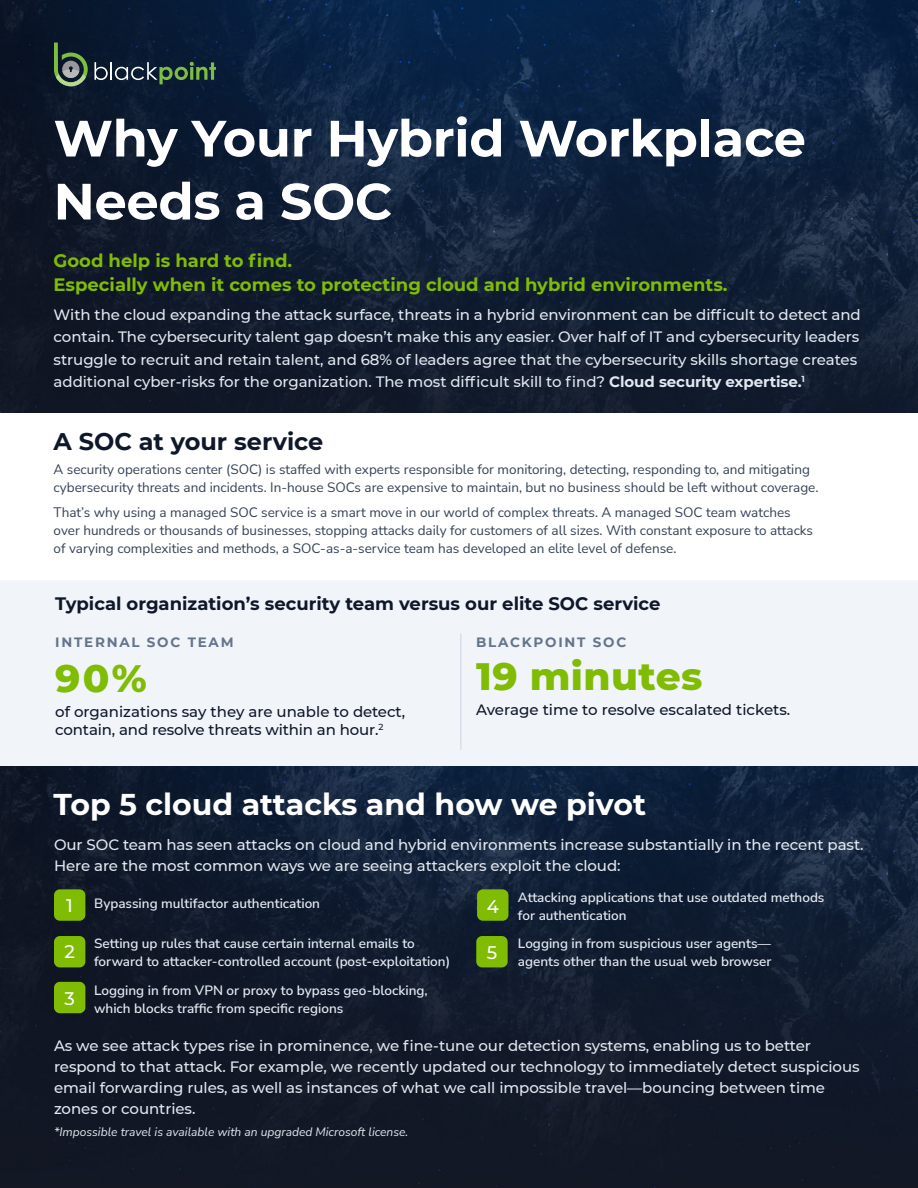
<style>
.page{position:relative;width:918px;height:1188px;background:#fff}
.page>*{position:absolute;margin:0;border:0;box-sizing:border-box;transform-origin:0 0}
.t1{font:700 51px/63px "Montserrat";letter-spacing:-.005em;color:#fff}
.t2{font:800 39px "Montserrat";letter-spacing:.01em;color:#7fbc03}
.t3{font:700 30px "Montserrat";color:#fff}
.H2_Bold{font:700 24px "Montserrat";color:#0f172a}
.H3_Bold{font:500 18.15px "Montserrat";color:#fff}
.H3_Bold-2{font:700 18px/24px "Montserrat";color:#7fbc03}
.H3_Bold-3{font:700 18px "Montserrat";color:#0f172a}
.H3_Bold-4{font:500 15px/21px "Montserrat";letter-spacing:-.005em;color:#e2e8f0}
.H3_Bold-5{font:500 15px/18px "Montserrat";letter-spacing:-.005em;color:#0f172a}
.t4{font:13.5px/18px "Nunito Sans";color:#334155}
.t5{font:600 13.5px/18px "Nunito Sans";color:#e2e8f0}
.t6{font:700 13.5px "Montserrat";letter-spacing:.13em;color:#64748b}
.t7{font:italic 12px "Nunito Sans";color:#e2e8f0}
.s1{font-weight:700}
</style>
<div class="page">
<div style="left:0;top:581px;width:918px;height:186px;background:#f1f5f9"></div>
<img style="left:0;top:0;width:918px;height:413px">
<img style="left:0;top:767px;width:918px;height:421px">
<svg style="left:54px;top:43px;width:34px;height:43px"></svg>
<svg style="left:94px;top:62px;width:122px;height:22px;background:#364c4a"></svg>
<hr style="left:460px;top:634px;width:1px;height:116px;background:#cbd5e1">
<div style="left:54px;top:936px;width:31px;height:31px;background:#7fbc03;border-radius:6px"></div>
<div style="left:476px;top:936px;width:32px;height:31px;background:#7fbc03;border-radius:6px"></div>
<div style="left:54px;top:889px;width:31px;height:32px;background:#7fbc03;border-radius:6px"></div>
<div style="left:477px;top:889px;width:31px;height:32px;background:#7fbc03;border-radius:6px"></div>
<div style="left:54px;top:982px;width:31px;height:31px;background:#7fbc03;border-radius:6px"></div>
<h1 class="t1" style="left:54px;top:104px;width:754px">Why Your Hybrid Workplace<br>Needs a SOC</h1>
<p class="H3_Bold-2" style="left:54px;top:247px;width:676px">Good help is hard to find.<br>Especially when it comes to protecting cloud and hybrid environments.</p>
<p class="H3_Bold-4" style="left:54px;top:303px;width:809px;line-height:22.5px">With the cloud expanding the attack surface, threats in a hybrid environment can be difficult to detect and contain. The cybersecurity talent gap doesn’t make this any easier. Over half of IT and cybersecurity leaders struggle to recruit and retain talent, and 68% of leaders agree that the cybersecurity skills shortage creates additional cyber-risks for the organization. The most difficult skill to find? <span class="s1">Cloud security expertise.</span><sup>1</sup></p>
<p class="H2_Bold" style="left:54px;top:424px;width:271px">A SOC at your service</p>
<p class="t4" style="left:54px;top:460px;width:766px">A security operations center (SOC) is staffed with experts responsible for monitoring, detecting, responding to, and mitigating cybersecurity threats and incidents. In-house SOCs are expensive to maintain, but no business should be left without coverage.</p>
<p class="t4" style="left:54px;top:503px;width:761px">That’s why using a managed SOC service is a smart move in our world of complex threats. A managed SOC team watches over hundreds or thousands of businesses, stopping attacks daily for customers of all sizes. With constant exposure to attacks of varying complexities and methods, a SOC-as-a-service team has developed an elite level of defense.</p>
<p class="H3_Bold-3" style="left:55px;top:590px;width:607px">Typical organization’s security team versus our elite SOC service</p>
<h6 class="t6" style="left:476px;top:632px;width:152px">BLACKPOINT SOC</h6>
<h1 class="t2" style="left:476px;top:648px;width:228px">19 minutes</h1>
<p class="H3_Bold-5" style="left:476px;top:700px;width:316px">Average time to resolve escalated tickets.</p>
<h6 class="t6" style="left:55px;top:632px;width:180px">INTERNAL SOC TEAM</h6>
<h1 class="t2" style="left:55px;top:649px;width:93px">90%</h1>
<p class="H3_Bold-5" style="left:55px;top:702px;width:351px">of organizations say they are unable to detect, contain, and resolve threats within an hour.<sup>2</sup></p>
<h1 class="t3" style="left:54px;top:783px;width:594px">Top 5 cloud attacks and how we pivot</h1>
<p class="H3_Bold-4" style="left:54px;top:834px;width:811px">Our SOC team has seen attacks on cloud and hybrid environments increase substantially in the recent past.<br>Here are the most common ways we are seeing attackers exploit the cloud:</p>
<p class="H3_Bold" style="left:66px;top:893px;width:8px">1</p>
<p class="H3_Bold" style="left:487px;top:893px;width:14px">4</p>
<p class="t5" style="left:518px;top:887px;width:308px">Attacking applications that use outdated methods for authentication</p>
<p class="t5" style="left:94px;top:894px;width:227px">Bypassing multifactor authentication</p>
<p class="H3_Bold" style="left:64px;top:939px;width:12px">2</p>
<p class="H3_Bold" style="left:487px;top:940px;width:12px">5</p>
<p class="t5" style="left:518px;top:934px;width:255px">Logging in from suspicious user agents— agents other than the usual web browser</p>
<p class="t5" style="left:94px;top:934px;width:358px">Setting up rules that cause certain internal emails to forward to attacker-controlled account (post-exploitation)</p>
<p class="H3_Bold" style="left:64px;top:986px;width:12px">3</p>
<p class="t5" style="left:94px;top:981px;width:335px">Logging in from VPN or proxy to bypass geo-blocking, which blocks traffic from specific regions</p>
<p class="H3_Bold-4" style="left:54px;top:1035px;width:807px">As we see attack types rise in prominence, we fine-tune our detection systems, enabling us to better respond to that attack. For example, we recently updated our technology to immediately detect suspicious email forwarding rules, as well as instances of what we call impossible travel—bouncing between time zones or countries.</p>
<p class="t7" style="left:54px;top:1123px;width:356px">*Impossible travel is available with an upgraded Microsoft license.</p>
</div>
